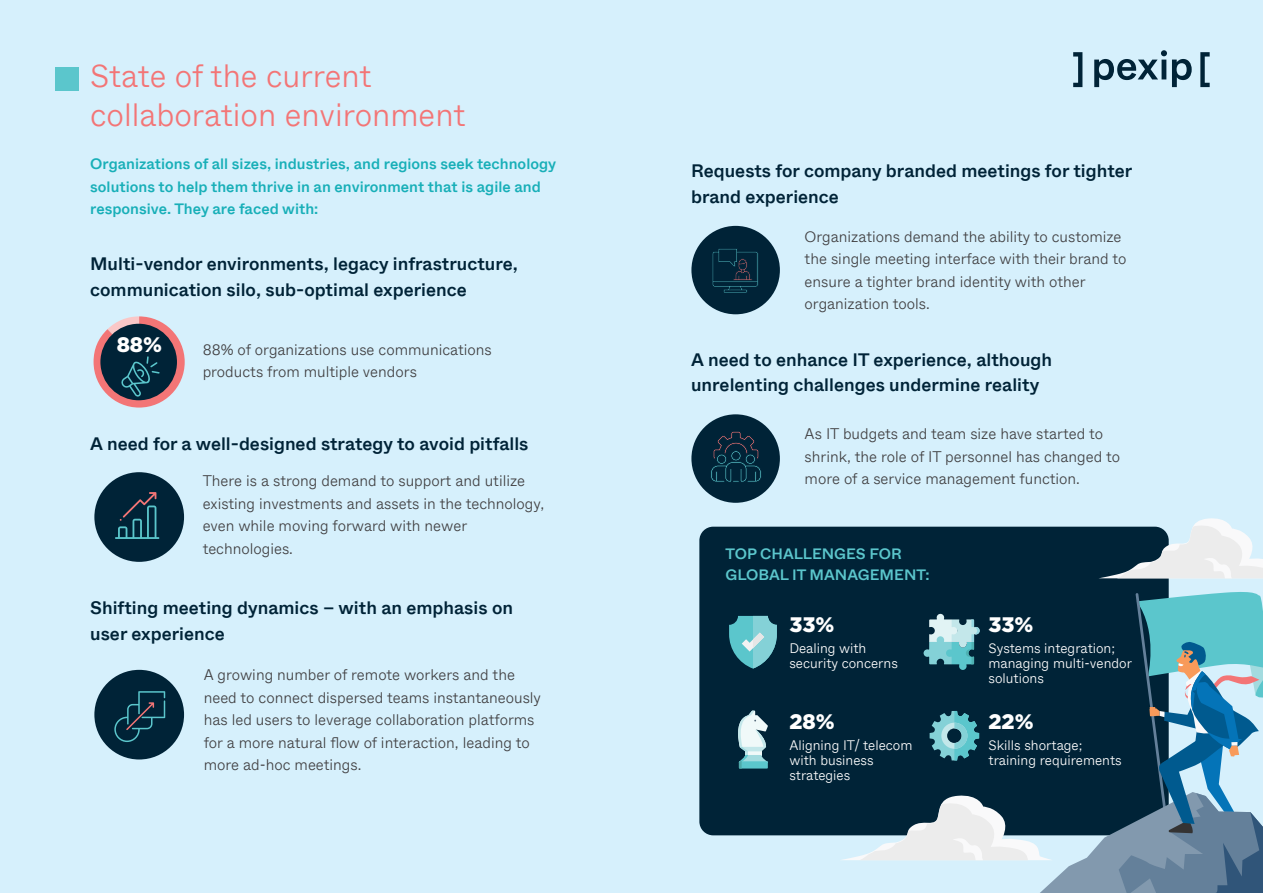
<style>
.page{position:relative;width:1263px;height:893px;background:#d6f0fc}
.page>*{position:absolute;margin:0;border:0;box-sizing:border-box;transform-origin:0 0}
.t1{font:300 31.5px/39px "Whyte";color:#f37576}
.t2{font:900 21px "Gotham";color:#fff}
.t3{font:500 18px/25.5px "Whyte";color:#002337}
.t4{font:300 15px/22.5px "Whyte";color:#414042}
.t5{font:500 15px/22.5px "Whyte";color:#18afb8}
.t6{font:500 15px/21px "Whyte";color:#5bc6cc}
.t7{font:300 13.5px/15px "Whyte";color:#fff}
</style>
<div class="page">
<div style="left:699px;top:527px;width:470px;height:308px;background:#002337;border-radius:14px"></div>
<svg style="left:1098px;top:518px;width:165px;height:60px"></svg>
<svg style="left:1073px;top:50px;width:137px;height:37px"></svg>
<svg style="left:94px;top:316px;width:91px;height:92px"></svg>
<div style="left:94px;top:472px;width:90px;height:90px;background:#002337;border-radius:50%"></div>
<div style="left:94px;top:670px;width:90px;height:89px;background:#002337;border-radius:50%"></div>
<svg style="left:115px;top:492px;width:44px;height:47px"></svg>
<svg style="left:114px;top:691px;width:51px;height:51px"></svg>
<div style="left:691px;top:226px;width:89px;height:88px;background:#002337;border-radius:50%"></div>
<svg style="left:712px;top:248px;width:46px;height:45px"></svg>
<div style="left:691px;top:414px;width:89px;height:89px;background:#002337;border-radius:50%"></div>
<svg style="left:711px;top:431px;width:50px;height:51px"></svg>
<svg style="left:729px;top:616px;width:48px;height:53px"></svg>
<svg style="left:738px;top:711px;width:30px;height:57px"></svg>
<div style="left:55px;top:67px;width:24px;height:24px;background:#5bc6cc"></div>
<svg style="left:839px;top:590px;width:424px;height:303px"></svg>
<h1 class="t1" style="left:90px;top:55px;width:377px">State of the current collaboration environment</h1>
<p class="t5" style="left:90px;top:152px;width:468px">Organizations of all sizes, industries, and regions seek technology solutions to help them thrive in an environment that is agile and responsive. They are faced with:</p>
<p class="t3" style="left:90px;top:250px;width:429px">Multi-vendor environments, legacy infrastructure, communication silo, sub-optimal experience</p>
<h2 class="t2" style="left:117px;top:332px;width:47px">88%</h2>
<p class="t4" style="left:203px;top:337px;width:291px">88% of organizations use communications products from multiple vendors</p>
<p class="t3" style="left:90px;top:430px;width:440px">A need for a well-designed strategy to avoid pitfalls</p>
<p class="t4" style="left:203px;top:469px;width:343px">There is a strong demand to support and utilize existing investments and assets in the technology, even while moving forward with newer technologies.</p>
<p class="t3" style="left:90px;top:594px;width:424px">Shifting meeting dynamics – with an emphasis on user experience</p>
<p class="t4" style="left:204px;top:663px;width:339px">A growing number of remote workers and the need to connect dispersed teams instantaneously has led users to leverage collaboration platforms for a more natural flow of interaction, leading to more ad-hoc meetings.</p>
<p class="t3" style="left:691px;top:157px;width:443px">Requests for company branded meetings for tighter brand experience</p>
<p class="t4" style="left:805px;top:224px;width:323px">Organizations demand the ability to customize the single meeting interface with their brand to ensure a tighter brand identity with other organization tools.</p>
<p class="t3" style="left:691px;top:346px;width:362px">A need to enhance IT experience, although unrelenting challenges undermine reality</p>
<p class="t4" style="left:805px;top:422px;width:317px">As IT budgets and team size have started to shrink, the role of IT personnel has changed to more of a service management function.</p>
<p class="t6" style="left:726px;top:543px;width:205px">TOP CHALLENGES FOR<br>GLOBAL IT MANAGEMENT:</p>
<h2 class="t2" style="left:789px;top:613px;width:46px">33%</h2>
<p class="t7" style="left:789px;top:640px;width:110px">Dealing with security concerns</p>
<h2 class="t2" style="left:789px;top:710px;width:47px">28%</h2>
<p class="t7" style="left:789px;top:737px;width:125px">Aligning IT/ telecom with business strategies</p>
<h2 class="t2" style="left:988px;top:613px;width:46px">33%</h2>
<p class="t7" style="left:988px;top:640px;width:145px">Systems integration; managing multi-vendor solutions</p>
<h2 class="t2" style="left:988px;top:710px;width:47px">22%</h2>
<p class="t7" style="left:988px;top:737px;width:135px">Skills shortage; training requirements</p>
</div>
